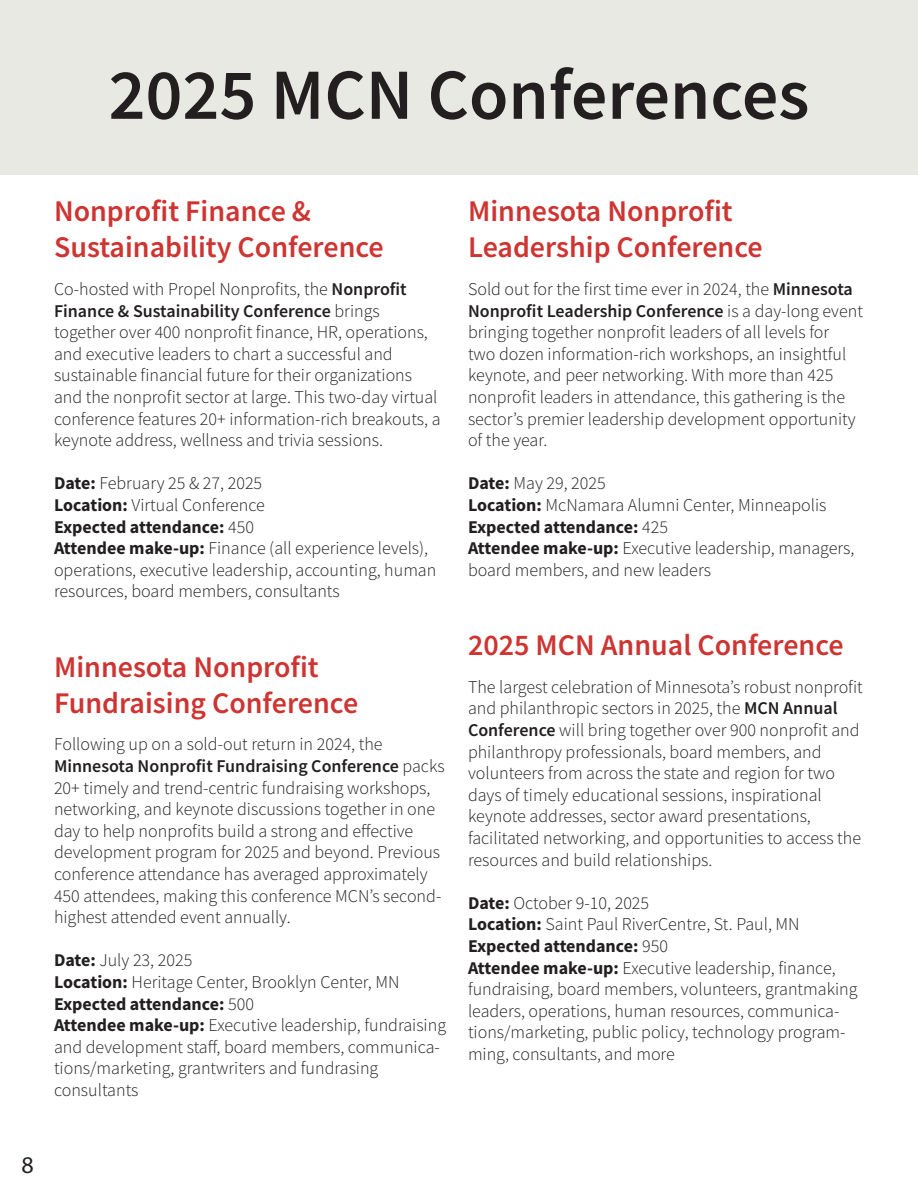
<style>
.page{position:relative;width:918px;height:1188px;background:#fff}
.page>*{position:absolute;margin:0;border:0;box-sizing:border-box;transform-origin:0 0}
.t1{font:600 72px "Source Sans Pro";color:#231f20}
.t2{font:600 30px "Source Sans Pro";color:#ce3431}
.t3{font:24px "Myriad Pro";color:#231f20}
.t4{font:300 18px/21.6px "Source Sans Pro";color:#231f20}
.t5{font:700 18px "Source Sans Pro";color:#231f20}
.t6{font:600 18px "Source Sans Pro";color:#231f20}
.s1{font-weight:600}
.s2{font-weight:300}
.s3{font-weight:700}
</style>
<div class="page">
<div style="left:0;top:0;width:918px;height:175px;background:#e8e9e2"></div>
<p class="t1" style="left:109px;top:48px;width:702px">2025 MCN Conferences</p>
<p class="t2" style="left:54px;top:192px;width:259px">Nonprofit Finance &amp;</p>
<p class="t2" style="left:54px;top:228px;width:331px">Sustainability Conference</p>
<p class="t4" style="left:54px;top:278px;width:354px">Co-hosted with Propel Nonprofits, the <span class="s1">Nonprofit</span></p>
<p class="t6" style="left:54px;top:299px;width:327px">Finance &amp; Sustainability Conference <span class="s2">brings</span></p>
<p class="t4" style="left:54px;top:321px;width:375px">together over 400 nonprofit finance, HR, operations,</p>
<p class="t4" style="left:54px;top:343px;width:340px">and executive leaders to chart a successful and</p>
<p class="t4" style="left:54px;top:365px;width:360px">sustainable financial future for their organizations</p>
<p class="t4" style="left:54px;top:386px;width:385px">and the nonprofit sector at large. This two-day virtual</p>
<p class="t4" style="left:54px;top:408px;width:388px">conference features 20+ information-rich breakouts, a keynote address, wellness and trivia sessions.</p>
<p class="t4" style="left:54px;top:473px;width:210px"><span class="s3">Date:</span> February 25 &amp; 27, 2025</p>
<p class="t4" style="left:54px;top:494px;width:212px"><span class="s3">Location:</span> Virtual Conference</p>
<p class="t5" style="left:54px;top:514px;width:202px">Expected attendance: <span class="s2">450</span></p>
<p class="t4" style="left:54px;top:537px;width:376px"><span class="s3">Attendee make-up:</span> Finance (all experience levels),</p>
<p class="t4" style="left:54px;top:559px;width:384px">operations, executive leadership, accounting, human</p>
<p class="t4" style="left:54px;top:581px;width:287px">resources, board members, consultants</p>
<p class="t2" style="left:54px;top:647px;width:266px">Minnesota Nonprofit</p>
<p class="t2" style="left:54px;top:683px;width:306px">Fundraising Conference</p>
<p class="t4" style="left:54px;top:734px;width:330px">Following up on a sold-out return in 2024, the</p>
<p class="t4" style="left:54px;top:755px;width:392px"><span class="s1">Minnesota Nonprofit Fundraising Conference</span> packs 20+ timely and trend-centric fundraising workshops, networking, and keynote discussions together in one day to help nonprofits build a strong and effective development program for 2025 and beyond. Previous conference attendance has averaged approximately 450 attendees, making this conference MCN’s second&shy;highest attended event annually.</p>
<p class="t4" style="left:54px;top:950px;width:140px"><span class="s3">Date:</span> July 23, 2025</p>
<p class="t4" style="left:54px;top:971px;width:347px"><span class="s3">Location:</span> Heritage Center, Brooklyn Center, MN</p>
<p class="t5" style="left:54px;top:991px;width:202px">Expected attendance: <span class="s2">500</span></p>
<p class="t4" style="left:54px;top:1014px;width:394px"><span class="s3">Attendee make-up:</span> Executive leadership, fundraising and development staff, board members, communica&shy;tions/marketing, grantwriters and fundrasing</p>
<p class="t4" style="left:54px;top:1079px;width:86px">consultants</p>
<p class="t2" style="left:468px;top:192px;width:266px">Minnesota Nonprofit</p>
<p class="t2" style="left:468px;top:228px;width:296px">Leadership Conference</p>
<p class="t4" style="left:468px;top:278px;width:397px">Sold out for the first time ever in 2024, the <span class="s1">Minnesota Nonprofit Leadership Conference</span> is a day-long event bringing together nonprofit leaders of all levels for<br>two dozen information-rich workshops, an insightful keynote, and peer networking. With more than 425 nonprofit leaders in attendance, this gathering is the sector’s premier leadership development opportunity of the year.</p>
<p class="t4" style="left:468px;top:473px;width:139px"><span class="s3">Date:</span> May 29, 2025</p>
<p class="t4" style="left:468px;top:494px;width:360px"><span class="s3">Location:</span> McNamara Alumni Center, Minneapolis</p>
<p class="t5" style="left:468px;top:514px;width:202px">Expected attendance: <span class="s2">425</span></p>
<p class="t4" style="left:468px;top:537px;width:388px"><span class="s3">Attendee make-up:</span> Executive leadership, managers, board members, and new leaders</p>
<p class="t2" style="left:468px;top:625px;width:377px">2025 MCN Annual Conference</p>
<p class="t4" style="left:468px;top:676px;width:396px">The largest celebration of Minnesota’s robust nonprofit and philanthropic sectors in 2025, the <span class="s1">MCN Annual Conference</span> will bring together over 900 nonprofit and philanthropy professionals, board members, and</p>
<p class="t4" style="left:468px;top:762px;width:369px">volunteers from across the state and region for two days of timely educational sessions, inspirational</p>
<p class="t4" style="left:468px;top:806px;width:344px">keynote addresses, sector award presentations,</p>
<p class="t4" style="left:468px;top:827px;width:395px">facilitated networking, and opportunities to access the resources and build relationships.</p>
<p class="t4" style="left:468px;top:892px;width:183px"><span class="s3">Date:</span> October 9-10, 2025</p>
<p class="t4" style="left:468px;top:914px;width:333px"><span class="s3">Location:</span> Saint Paul RiverCentre, St. Paul, MN</p>
<p class="t5" style="left:468px;top:934px;width:202px">Expected attendance: <span class="s2">950</span></p>
<p class="t4" style="left:468px;top:957px;width:369px"><span class="s3">Attendee make-up:</span> Executive leadership, finance,</p>
<p class="t4" style="left:468px;top:978px;width:391px">fundraising, board members, volunteers, grantmaking leaders, operations, human resources, communica&shy;tions/marketing, public policy, technology program&shy;ming, consultants, and more</p>
<h3 class="t3" style="left:22px;top:1151px;width:14px">8</h3>
</div>
